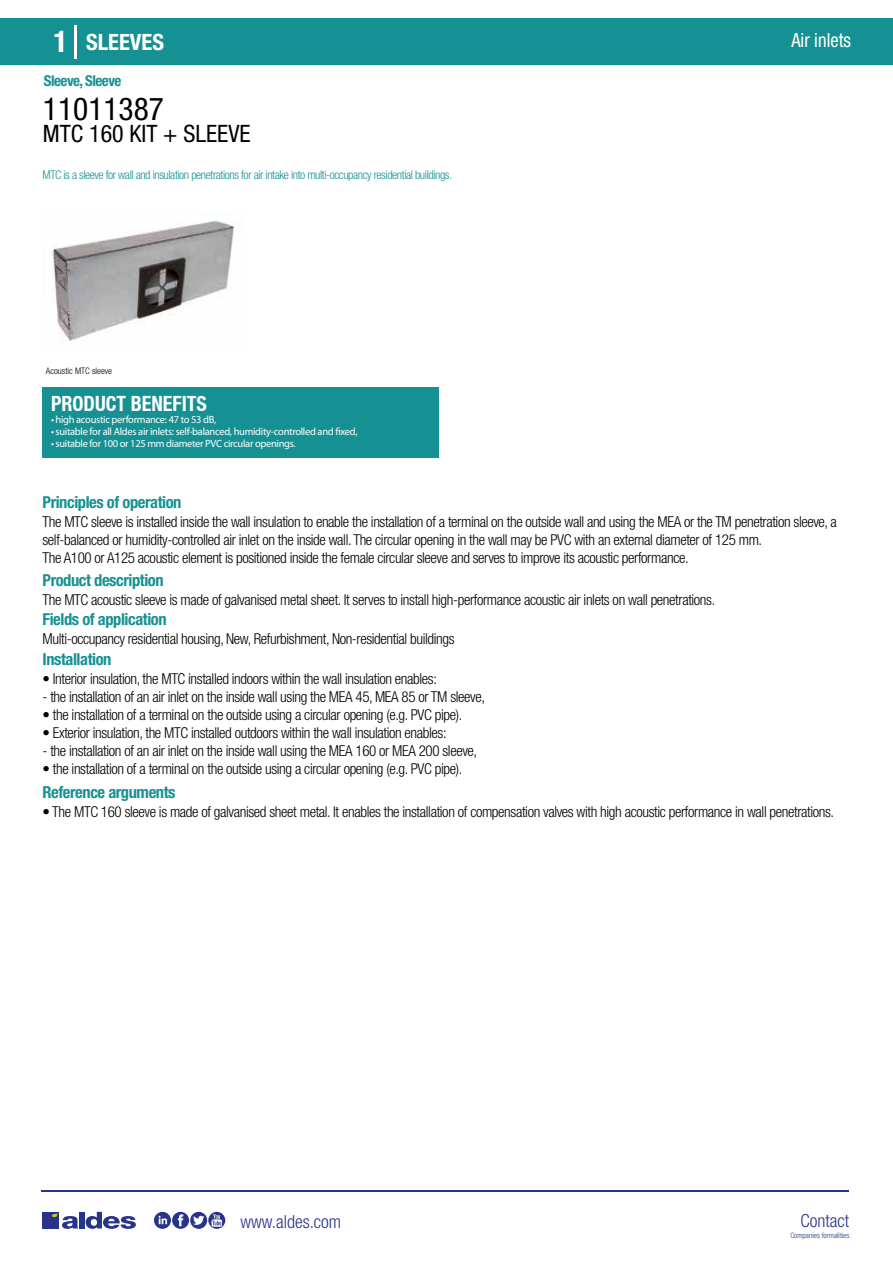
<style>
.page{position:relative;width:893px;height:1263px;background:#fff}
.page>*{position:absolute;margin:0;border:0;box-sizing:border-box;transform-origin:0 0}
.t1{font:condensed 31.5px "Helvetica Neue LT Std";color:#000}
.t2{font:condensed 24px "Helvetica Neue LT Std";color:#000}
.t3{font:700 condensed 22.5px "Helvetica Neue LT Std";color:#fff}
.t4{font:700 condensed 21px "Helvetica Neue";color:#fff;scale:.95 1}
.t5{font:condensed 19.5px "Helvetica Neue LT Std";color:#fff;scale:.95 1}
.t6{font:300 condensed 18px "Helvetica Neue";color:#28348b}
.t7{font:700 condensed 16.5px "Helvetica Neue LT Std";letter-spacing:-.025em;color:#169193}
.t8{font:300 condensed 15px/18px "Helvetica Neue LT Std";letter-spacing:-.025em;color:#000}
.t9{font:700 condensed 15px "Helvetica Neue LT Std";letter-spacing:-.035em;color:#169193}
.t10{font:300 condensed 12px "Helvetica Neue LT Std";letter-spacing:-.035em;color:#169193}
.t11{font:10.5px "Myriad Pro";letter-spacing:-.03em;color:#fff}
.t12{font:300 condensed 9px "Helvetica Neue";color:#000}
.t13{font:300 condensed 7.5px "Helvetica Neue";color:#28348b}
.s1{font-size:30px}
</style>
<div class="page">
<div style="left:0;top:18px;width:893px;height:46px;background:#169193"></div>
<div style="left:43px;top:387px;width:396px;height:70px;background:#169193"></div>
<hr style="left:74px;top:25px;width:2px;height:33px;background:#fff">
<svg style="left:51px;top:220px;width:184px;height:121px"></svg>
<hr style="left:41px;top:1190px;width:808px;height:1px;background:#28348b">
<svg style="left:154px;top:1212px;width:71px;height:17px"></svg>
<div style="left:42px;top:1212px;width:17px;height:16px;background:#28348b"></div>
<div style="left:79px;top:1212px;width:5px;height:16px;background:#28348b"></div>
<svg style="left:86px;top:1212px;width:50px;height:17px"></svg>
<svg style="left:52px;top:1213px;width:26px;height:16px"></svg>
<h3 class="t3" style="left:54px;top:28px;width:112px"><span class="s1">1</span> SLEEVES</h3>
<h3 class="t5" style="left:791px;top:29px;width:64px">Air inlets</h3>
<p class="t9" style="left:44px;top:71px;width:79px">Sleeve, Sleeve</p>
<h1 class="t1" style="left:43px;top:91px;width:122px">11011387</h1>
<h2 class="t2" style="left:43px;top:120px;width:209px">MTC 160 KIT + SLEEVE</h2>
<p class="t10" style="left:43px;top:167px;width:411px">MTC is a sleeve for wall and insulation penetrations for air intake into multi-occupancy residential buildings.</p>
<p class="t12" style="left:46px;top:365px;width:68px">Acoustic MTC sleeve</p>
<h3 class="t4" style="left:51px;top:391px;width:166px">PRODUCT BENEFITS</h3>
<p class="t11" style="left:51px;top:413px;width:167px">• high acoustic performance: 47 to 53 dB,</p>
<p class="t11" style="left:51px;top:425px;width:308px">• suitable for all Aldes air inlets: self-balanced, humidity-controlled and fixed,</p>
<p class="t11" style="left:51px;top:437px;width:246px">• suitable for 100 or 125 mm diameter PVC circular openings.</p>
<p class="t7" style="left:43px;top:492px;width:140px">Principles of operation</p>
<p class="t8" style="left:43px;top:513px;width:796px">The MTC sleeve is installed inside the wall insulation to enable the installation of a terminal on the outside wall and using the MEA or the TM penetration sleeve, a self-balanced or humidity-controlled air inlet on the inside wall. The circular opening in the wall may be PVC with an external diameter of 125 mm.<br>The A100 or A125 acoustic element is positioned inside the female circular sleeve and serves to improve its acoustic performance.</p>
<p class="t8" style="left:43px;top:590px;width:674px">The MTC acoustic sleeve is made of galvanised metal sheet. It serves to install high-performance acoustic air inlets on wall penetrations.</p>
<p class="t8" style="left:43px;top:630px;width:413px">Multi-occupancy residential housing, New, Refurbishment, Non-residential buildings</p>
<p class="t8" style="left:43px;top:669px;width:396px">• Interior insulation, the MTC installed indoors within the wall insulation enables:</p>
<p class="t8" style="left:43px;top:687px;width:444px">- the installation of an air inlet on the inside wall using the MEA 45, MEA 85 or TM sleeve,</p>
<p class="t8" style="left:43px;top:705px;width:421px">• the installation of a terminal on the outside using a circular opening (e.g. PVC pipe).</p>
<p class="t8" style="left:43px;top:723px;width:406px">• Exterior insulation, the MTC installed outdoors within the wall insulation enables:</p>
<p class="t8" style="left:43px;top:741px;width:436px">- the installation of an air inlet on the inside wall using the MEA 160 or MEA 200 sleeve,</p>
<p class="t8" style="left:43px;top:759px;width:421px">• the installation of a terminal on the outside using a circular opening (e.g. PVC pipe).</p>
<p class="t7" style="left:43px;top:570px;width:123px">Product description</p>
<p class="t7" style="left:43px;top:609px;width:126px">Fields of application</p>
<p class="t7" style="left:43px;top:649px;width:70px">Installation</p>
<p class="t7" style="left:43px;top:782px;width:135px">Reference arguments</p>
<p class="t8" style="left:43px;top:802px;width:793px">• The MTC 160 sleeve is made of galvanised sheet metal. It enables the installation of compensation valves with high acoustic performance in wall penetrations.</p>
<p class="t6" style="left:240px;top:1211px;width:102px">www.aldes.com</p>
<p class="t6" style="left:800px;top:1211px;width:50px">Contact</p>
<p class="t13" style="left:790px;top:1230px;width:60px">Companies formalities</p>
</div>
